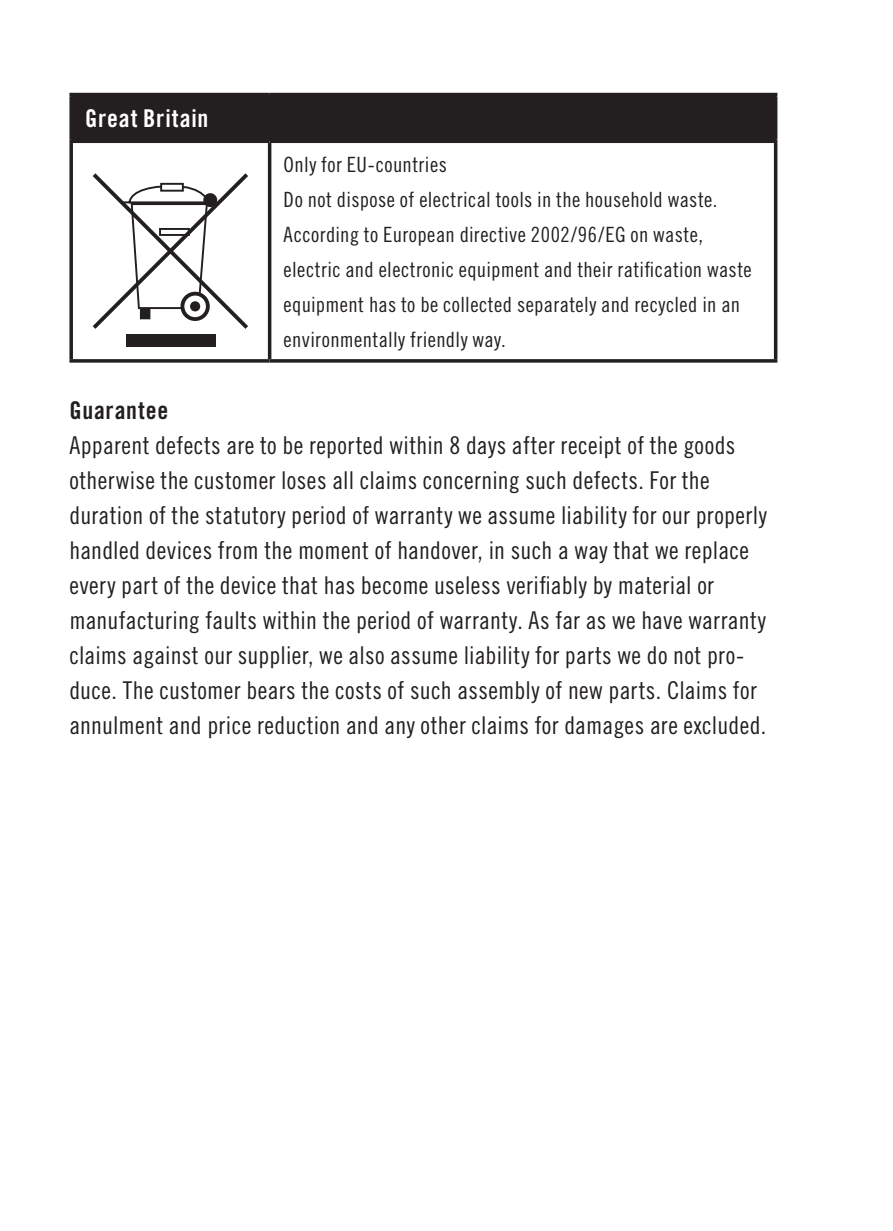
<style>
.page{position:relative;width:893px;height:1231px;background:#fff}
.page>*{position:absolute;margin:0;border:0;box-sizing:border-box;transform-origin:0 0}
.t1{font:24.5px/35px "Trade Gothic Cond Eighteen";letter-spacing:.015em;color:#231f20}
.t2{font:24.5px "Trade Gothic Bold Cond Twenty";letter-spacing:.035em;color:#fff}
.t3{font:24.5px "Trade Gothic Bold Cond Twenty";letter-spacing:.03em;color:#231f20}
.t4{font:21px/35px "Trade Gothic Cond Eighteen";letter-spacing:.02em;color:#231f20}
</style>
<div class="page">
<div style="left:71px;top:94px;width:705px;height:47px;background:#231f20"></div>
<hr style="left:69px;top:93px;width:201px;height:3px;background:#231f20">
<svg style="left:69px;top:96px;width:2px;height:43px"></svg>
<hr style="left:270px;top:93px;width:507px;height:3px;background:#231f20">
<hr style="left:774px;top:96px;width:3px;height:43px;background:#231f20">
<hr style="left:69px;top:139px;width:201px;height:4px;background:#231f20">
<svg style="left:69px;top:143px;width:4px;height:216px"></svg>
<hr style="left:270px;top:139px;width:507px;height:4px;background:#231f20">
<hr style="left:268px;top:143px;width:3px;height:216px;background:#231f20">
<hr style="left:774px;top:143px;width:3px;height:216px;background:#231f20">
<hr style="left:69px;top:359px;width:201px;height:3px;background:#231f20">
<hr style="left:270px;top:359px;width:507px;height:3px;background:#231f20">
<svg style="left:93px;top:173px;width:155px;height:156px"></svg>
<div style="left:126px;top:334px;width:89px;height:13px;background:#231f20"></div>
<p class="t2" style="left:85px;top:104px;width:125px">Great Britain</p>
<p class="t4" style="left:284px;top:146px;width:470px">Only for EU-countries<br>Do not dispose of electrical tools in the household waste.<br>According to European directive 2002/96/EG on waste, electric and electronic equipment and their ratification waste equipment has to be collected separately and recycled in an environmentally friendly way.</p>
<p class="t3" style="left:69px;top:395px;width:100px">Guarantee</p>
<p class="t1" style="left:69px;top:427px;width:699px">Apparent defects are to be reported within 8 days after receipt of the goods otherwise the customer loses all claims concerning such defects. For the duration of the statutory period of warranty we assume liability for our properly handled devices from the moment of handover, in such a way that we replace every part of the device that has become useless verifiably by material or manufacturing faults within the period of warranty. As far as we have warranty claims against our supplier, we also assume liability for parts we do not pro&shy;duce. The customer bears the costs of such assembly of new parts. Claims for annulment and price reduction and any other claims for damages are excluded.</p>
</div>
